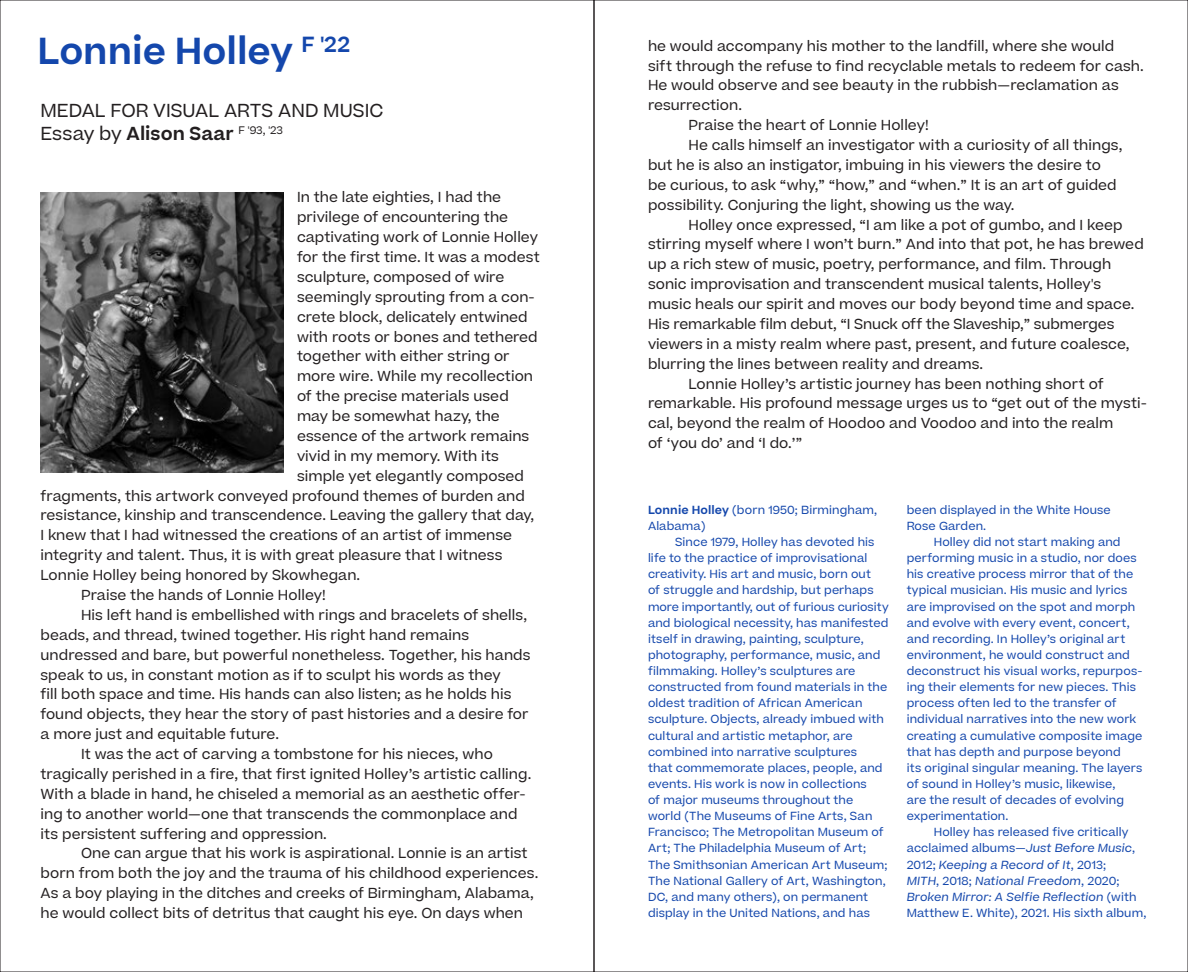
<style>
.page{position:relative;width:1188px;height:972px;background:#fff}
.page>*{position:absolute;margin:0;border:0;box-sizing:border-box;transform-origin:0 0}
.big_title{font:600 36px "Beatrice";color:#1447ac}
.para{font:18px "Beatrice";color:#231f20}
.para-2{font:600 18px "Beatrice";color:#231f20}
.essay_para2{font:13.8px/19.8px "Beatrice";letter-spacing:.005em;color:#231f20}
.essay_para{font:13.8px "Beatrice";letter-spacing:.005em;color:#231f20}
.bio2{font:11.25px/16.2px "Beatrice";letter-spacing:.01em;color:#1447ac}
.bio1{font:11.25px/16.2px "Beatrice";letter-spacing:.01em;color:#1447ac}
.s1{font-weight:400}
.s2{font-weight:600}
.s3{font-style:italic}
</style>
<div class="page">
<img style="left:40px;top:192px;width:244px;height:281px">
<p class="big_title" style="left:38px;top:27px;width:314px">Lonnie Holley <sup>F</sup> <sup>'22</sup></p>
<p class="para" style="left:40px;top:99px;width:344px">MEDAL FOR VISUAL ARTS AND MUSIC</p>
<p class="para-2" style="left:40px;top:121px;width:244px"><span class="s1">Essay by</span> Alison Saar <sup>F</sup> <sup>'93,</sup> <sup>'23</sup></p>
<p class="essay_para" style="left:297px;top:188px;width:206px">In the late eighties, I had the</p>
<p class="essay_para" style="left:297px;top:208px;width:213px">privilege of encountering the</p>
<p class="essay_para" style="left:297px;top:228px;width:243px">captivating work of Lonnie Holley</p>
<p class="essay_para" style="left:297px;top:248px;width:244px">for the first time. It was a modest</p>
<p class="essay_para" style="left:297px;top:268px;width:209px">sculpture, composed of wire</p>
<p class="essay_para" style="left:297px;top:288px;width:239px">seemingly sprouting from a con-</p>
<p class="essay_para" style="left:297px;top:308px;width:232px">crete block, delicately entwined</p>
<p class="essay_para" style="left:297px;top:328px;width:242px">with roots or bones and tethered</p>
<p class="essay_para" style="left:297px;top:347px;width:214px">together with either string or</p>
<p class="essay_para" style="left:297px;top:367px;width:238px">more wire. While my recollection</p>
<p class="essay_para" style="left:297px;top:387px;width:213px">of the precise materials used</p>
<p class="essay_para" style="left:297px;top:407px;width:204px">may be somewhat hazy, the</p>
<p class="essay_para" style="left:297px;top:427px;width:234px">essence of the artwork remains</p>
<p class="essay_para" style="left:297px;top:447px;width:204px">vivid in my memory. With its</p>
<p class="essay_para" style="left:297px;top:467px;width:229px">simple yet elegantly composed</p>
<p class="essay_para" style="left:40px;top:487px;width:486px">fragments, this artwork conveyed profound themes of burden and</p>
<p class="essay_para" style="left:40px;top:506px;width:495px">resistance, kinship and transcendence. Leaving the gallery that day,</p>
<p class="essay_para" style="left:40px;top:526px;width:473px">I knew that I had witnessed the creations of an artist of immense</p>
<p class="essay_para" style="left:40px;top:546px;width:464px">integrity and talent. Thus, it is with great pleasure that I witness</p>
<p class="essay_para" style="left:40px;top:566px;width:321px">Lonnie Holley being honored by Skowhegan.</p>
<p class="essay_para2" style="left:81px;top:585px;width:246px">Praise the hands of Lonnie Holley!</p>
<p class="essay_para2" style="left:40px;top:605px;width:492px;text-indent:40px">His left hand is embellished with rings and bracelets of shells, beads, and thread, twined together. His right hand remains undressed and bare, but powerful nonetheless. Together, his hands speak to us, in constant motion as if to sculpt his words as they<br>fill both space and time. His hands can also listen; as he holds his found objects, they hear the story of past histories and a desire for a more just and equitable future.</p>
<p class="essay_para2" style="left:40px;top:744px;width:492px;text-indent:40px">It was the act of carving a tombstone for his nieces, who tragically perished in a fire, that first ignited Holley’s artistic calling.<br>With a blade in hand, he chiseled a memorial as an aesthetic offer&shy;ing to another world—one that transcends the commonplace and its persistent suffering and oppression.</p>
<p class="essay_para2" style="left:40px;top:843px;width:499px;text-indent:40px">One can argue that his work is aspirational. Lonnie is an artist born from both the joy and the trauma of his childhood experiences.<br>As a boy playing in the ditches and creeks of Birmingham, Alabama, he would collect bits of detritus that caught his eye. On days when</p>
<p class="essay_para2" style="left:648px;top:36px;width:497px">he would accompany his mother to the landfill, where she would<br>sift through the refuse to find recyclable metals to redeem for cash.<br>He would observe and see beauty in the rubbish—reclamation as resurrection.</p>
<p class="essay_para2" style="left:688px;top:115px;width:242px">Praise the heart of Lonnie Holley!</p>
<p class="essay_para2" style="left:648px;top:135px;width:476px;text-indent:40px">He calls himself an investigator with a curiosity of all things, but he is also an instigator, imbuing in his viewers the desire to be curious, to ask “why,” “how,” and “when.” It is an art of guided possibility. Conjuring the light, showing us the way.</p>
<p class="essay_para2" style="left:648px;top:214px;width:497px;text-indent:40px">Holley once expressed, “I am like a pot of gumbo, and I keep stirring myself where I won’t burn.” And into that pot, he has brewed up a rich stew of music, poetry, performance, and film. Through sonic improvisation and transcendent musical talents, Holley's music heals our spirit and moves our body beyond time and space.<br>His remarkable film debut, “I Snuck off the Slaveship,” submerges viewers in a misty realm where past, present, and future coalesce, blurring the lines between reality and dreams.</p>
<p class="essay_para2" style="left:648px;top:373px;width:501px;text-indent:40px">Lonnie Holley’s artistic journey has been nothing short of remarkable. His profound message urges us to “get out of the mysti&shy;cal, beyond the realm of Hoodoo and Voodoo and into the realm<br>of ‘you do’ and ‘I do.’”</p>
<p class="bio1" style="left:648px;top:501px;width:231px"><span class="s2">Lonnie Holley</span> (born 1950; Birmingham,<br>Alabama)</p>
<p class="bio2" style="left:648px;top:534px;width:242px;text-indent:27px">Since 1979, Holley has devoted his life to the practice of improvisational creativity. His art and music, born out<br>of struggle and hardship, but perhaps more importantly, out of furious curiosity and biological necessity, has manifested itself in drawing, painting, sculpture, photography, performance, music, and filmmaking. Holley’s sculptures are constructed from found materials in the oldest tradition of African American sculpture. Objects, already imbued with cultural and artistic metaphor, are combined into narrative sculptures<br>that commemorate places, people, and events. His work is now in collections<br>of major museums throughout the world (The Museums of Fine Arts, San Francisco; The Metropolitan Museum of Art; The Philadelphia Museum of Art; The Smithsonian American Art Museum; The National Gallery of Art, Washington, DC, and many others), on permanent display in the United Nations, and has</p>
<p class="bio2" style="left:907px;top:501px;width:206px">been displayed in the White House<br>Rose Garden.</p>
<p class="bio2" style="left:907px;top:534px;width:237px;text-indent:27px">Holley did not start making and performing music in a studio, nor does his creative process mirror that of the typical musician. His music and lyrics are improvised on the spot and morph and evolve with every event, concert, and recording. In Holley’s original art environment, he would construct and deconstruct his visual works, repurpos&shy;ing their elements for new pieces. This process often led to the transfer of individual narratives into the new work creating a cumulative composite image that has depth and purpose beyond<br>its original singular meaning. The layers of sound in Holley’s music, likewise,<br>are the result of decades of evolving experimentation.</p>
<p class="bio2" style="left:907px;top:824px;width:241px;text-indent:27px">Holley has released five critically acclaimed albums—<span class="s3">Just Before Music</span>, 2012; <span class="s3">Keeping a Record of It</span>, 2013;<br><span class="s3">MITH</span>, 2018; <span class="s3">National Freedom</span>, 2020; <span class="s3">Broken Mirror: A Selfie Reflection</span> (with Matthew E. White), 2021. His sixth album,</p>
</div>
